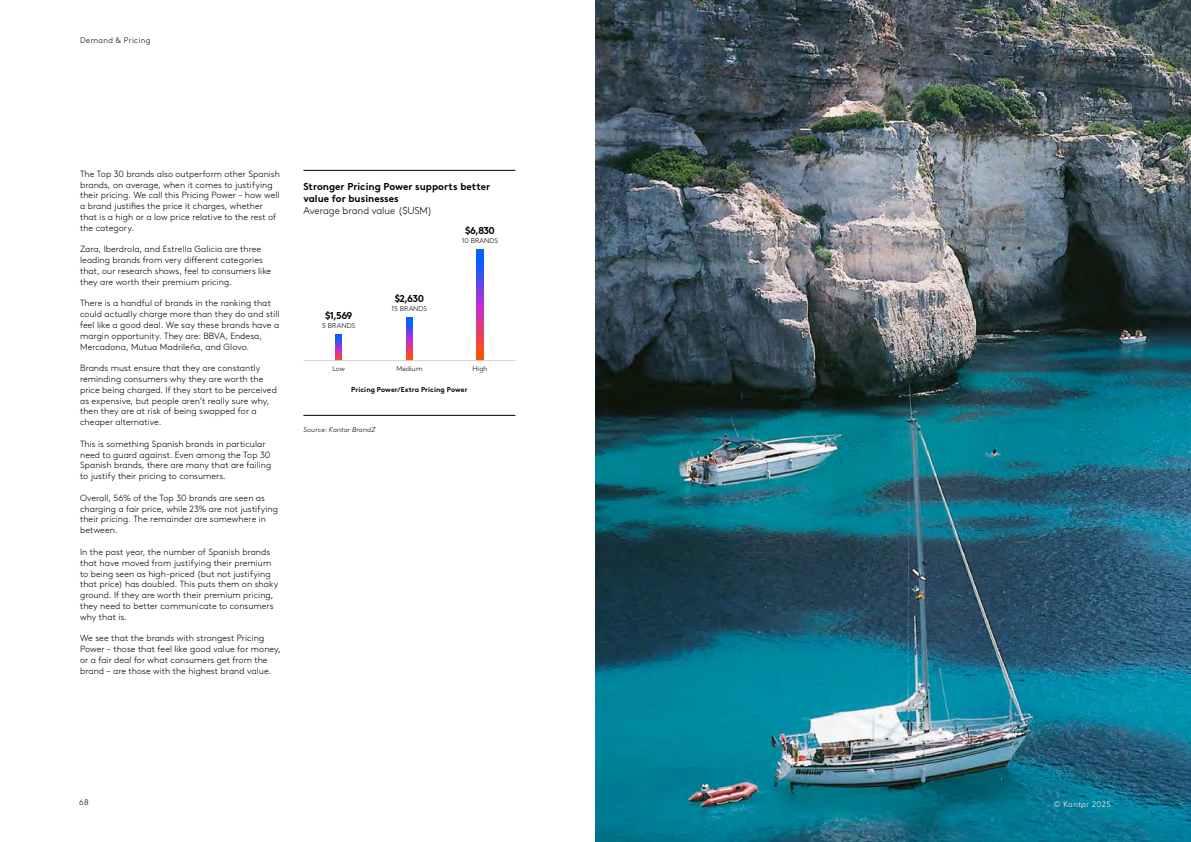
<style>
.page{position:relative;width:1191px;height:842px;background:#fff}
.page>*{position:absolute;margin:0;border:0;box-sizing:border-box;transform-origin:0 0}
.t1{font:700 10px/12px "Kantar Brown";color:#000}
.t2{font:300 10px "Kantar Brown";color:#000}
.t3{font:300 9px/10.8px "Kantar Brown";letter-spacing:.005em;color:#000}
.t4{font:300 8px "Kantar Brown";letter-spacing:.05em;color:#000}
.t5{font:300 8px "Kantar Brown";letter-spacing:.045em;color:#fff}
.t6{font:300 7px "Kantar Brown";letter-spacing:.01em;color:#000}
.t7{font:700 7px "Kantar Brown";letter-spacing:.01em;color:#000}
.t8{font:italic 300 7px "Kantar Brown";letter-spacing:.015em;color:#000}
</style>
<div class="page">
<hr style="left:303px;top:170px;width:212px;height:1px;background:#000">
<hr style="left:303px;top:415px;width:212px;height:1px;background:#000">
<svg style="left:406px;top:318px;width:6px;height:42px"></svg>
<svg style="left:477px;top:249px;width:6px;height:111px"></svg>
<svg style="left:335px;top:335px;width:7px;height:25px"></svg>
<hr style="left:303px;top:360px;width:212px;height:1px;background:#d4d4c9">
<img style="left:595px;top:0;width:596px;height:842px">
<p class="t4" style="left:80px;top:34px;width:72px">Demand &amp; Pricing</p>
<p class="t3" style="left:80px;top:168px;width:201px">The Top 30 brands also outperform other Spanish brands, on average, when it comes to justifying their pricing. We call this Pricing Power – how well a brand justifies the price it charges, whether that is a high or a low price relative to the rest of the category.</p>
<p class="t3" style="left:80px;top:243px;width:193px">Zara, Iberdrola, and Estrella Galicia are three leading brands from very different categories that, our research shows, feel to consumers like they are worth their premium pricing.</p>
<p class="t3" style="left:80px;top:297px;width:201px">There is a handful of brands in the ranking that could actually charge more than they do and still feel like a good deal. We say these brands have a margin opportunity. They are: BBVA, Endesa, Mercadona, Mutua Madrileña, and Glovo.</p>
<p class="t3" style="left:80px;top:362px;width:198px">Brands must ensure that they are constantly reminding consumers why they are worth the price being charged. If they start to be perceived as expensive, but people aren’t really sure why, then they are at risk of being swapped for a cheaper alternative.</p>
<p class="t3" style="left:80px;top:438px;width:193px">This is something Spanish brands in particular need to guard against. Even among the Top 30<br>Spanish brands, there are many that are failing to justify their pricing to consumers.</p>
<p class="t3" style="left:80px;top:492px;width:199px">Overall, 56% of the Top 30 brands are seen as charging a fair price, while 23% are not justifying their pricing. The remainder are somewhere in between.</p>
<p class="t3" style="left:80px;top:546px;width:200px">In the past year, the number of Spanish brands that have moved from justifying their premium to being seen as high-priced (but not justifying that price) has doubled. This puts them on shaky ground. If they are worth their premium pricing, they need to better communicate to consumers why that is.</p>
<p class="t3" style="left:80px;top:632px;width:202px">We see that the brands with strongest Pricing Power – those that feel like good value for money, or a fair deal for what consumers get from the brand – are those with the highest brand value.</p>
<p class="t1" style="left:303px;top:180px;width:188px">Stronger Pricing Power supports better value for businesses</p>
<p class="t2" style="left:303px;top:203px;width:130px">Average brand value ($USM)</p>
<p class="t1" style="left:325px;top:308px;width:29px">$1,569</p>
<p class="t6" style="left:322px;top:320px;width:35px">5 BRANDS</p>
<p class="t1" style="left:395px;top:292px;width:31px">$2,630</p>
<p class="t6" style="left:391px;top:304px;width:37px">15 BRANDS</p>
<p class="t1" style="left:465px;top:223px;width:31px">$6,830</p>
<p class="t6" style="left:462px;top:235px;width:38px">10 BRANDS</p>
<p class="t6" style="left:396px;top:363px;width:28px">Medium</p>
<p class="t6" style="left:472px;top:363px;width:17px">High</p>
<p class="t7" style="left:351px;top:383px;width:118px">Pricing Power/Extra Pricing Power</p>
<p class="t6" style="left:332px;top:363px;width:14px">Low</p>
<p class="t8" style="left:303px;top:424px;width:74px">Source: Kantar BrandZ</p>
<p class="t4" style="left:79px;top:796px;width:11px">68</p>
<p class="t5" style="left:1053px;top:798px;width:59px">© Kantar 2025</p>
</div>
